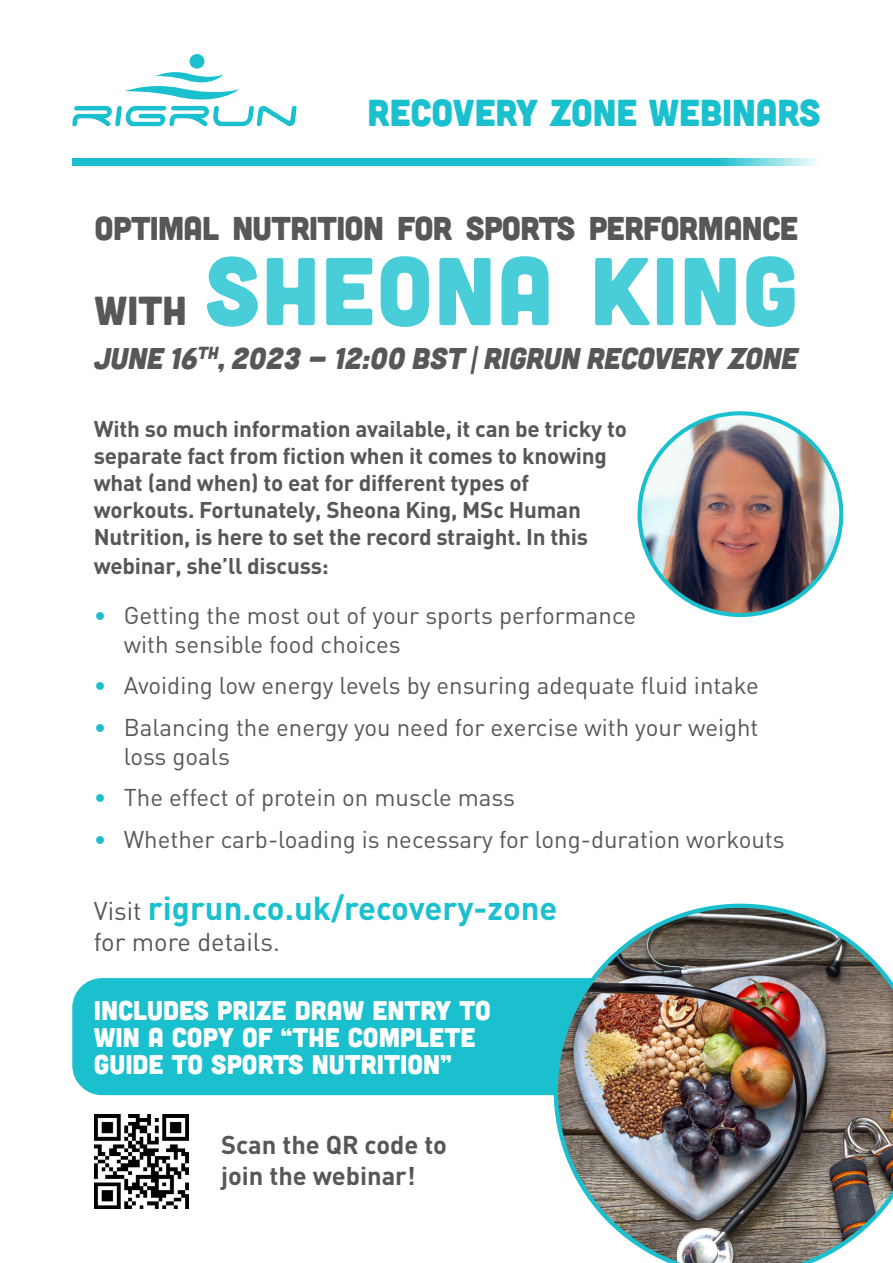
<style>
.page{position:relative;width:893px;height:1263px;background:#fff}
.page>*{position:absolute;margin:0;border:0;box-sizing:border-box;transform-origin:0 0}
.t1{font:96px "Cubano";letter-spacing:.02em;color:#49cdd8}
.t2{font:40.5px "Cubano";color:#575756}
.t3{font:37.5px "Cubano";color:#1bc0cf}
.t4{font:33px "Cubano";letter-spacing:-.02em;color:#575756}
.t5{font:700 32.7px "DIN";color:#1bc0cf}
.t6{font:italic 30px "Cubano";letter-spacing:-.01em;color:#575756}
.t7{font:27px/27px "Cubano";color:#fff}
.t8{font:700 25.5px/30.6px "DIN";color:#575756}
.t9{font:25.5px "DIN";color:#575756}
.t10{font:24px/28.8px "DIN";color:#575756}
.t11{font:700 22.5px/27.3px "DIN";letter-spacing:-.01em;color:#575756}
.s1{color:#1bc0cf}
.s2{font-weight:400;font-size:25.5px;color:#575756}
</style>
<div class="page">
<div style="left:72px;top:978px;width:568px;height:117px;background:#1bc0cf;border-radius:30px"></div>
<svg style="left:72px;top:72px;width:225px;height:54px"></svg>
<div style="left:189px;top:54px;width:15px;height:15px;background:#1bc0cf;border-radius:50%"></div>
<div style="left:72px;top:158px;width:749px;height:8px;background:#1bc0cf"></div>
<img style="left:554px;top:904px;width:339px;height:359px">
<img style="left:637px;top:411px;width:207px;height:207px">
<img style="left:95px;top:1115px;width:94px;height:94px">
<h3 class="t3" style="left:367px;top:89px;width:455px">RECOVERY ZONE WEBINARS</h3>
<h3 class="t4" style="left:95px;top:207px;width:705px">OPTIMAL NUTRITION FOR SPORTS PERFORMANCE</h3>
<h1 class="t1" style="left:205px;top:230px;width:595px">SHEONA KING</h1>
<p class="t6" style="left:95px;top:339px;width:705px">JUNE 16<sup>TH</sup>, 2023 - 12:00 BST | RIGRUN RECOVERY ZONE</p>
<h2 class="t2" style="left:95px;top:285px;width:94px">WITH</h2>
<p class="t11" style="left:94px;top:414px;width:535px">With so much information available, it can be tricky to separate fact from fiction when it comes to knowing what (and when) to eat for different types of workouts. Fortunately, Sheona King, MSc Human Nutrition, is here to set the record straight. In this webinar, she’ll discuss:</p>
<p class="t10" style="left:124px;top:600px;width:514px;text-indent:-30px"><span class="s1">•</span> Getting the most out of your sports performance with sensible food choices</p>
<p class="t10" style="left:94px;top:671px;width:667px"><span class="s1">•</span> Avoiding low energy levels by ensuring adequate fluid intake</p>
<p class="t10" style="left:124px;top:712px;width:636px;text-indent:-30px"><span class="s1">•</span> Balancing the energy you need for exercise with your weight loss goals</p>
<p class="t10" style="left:94px;top:783px;width:423px"><span class="s1">•</span> The effect of protein on muscle mass</p>
<p class="t10" style="left:94px;top:824px;width:693px"><span class="s1">•</span> Whether carb-loading is necessary for long-duration workouts</p>
<h3 class="t5" style="left:94px;top:887px;width:465px"><span class="s2">Visit</span> rigrun.co.uk/recovery-zone</h3>
<p class="t9" style="left:94px;top:926px;width:188px">for more details.</p>
<p class="t7" style="left:94px;top:996px;width:399px">INCLUDES PRIZE DRAW ENTRY TO<br>WIN A COPY OF “THE COMPLETE<br>GUIDE TO SPORTS NUTRITION”</p>
<p class="t8" style="left:221px;top:1128px;width:227px">Scan the QR code to join the webinar!</p>
</div>
